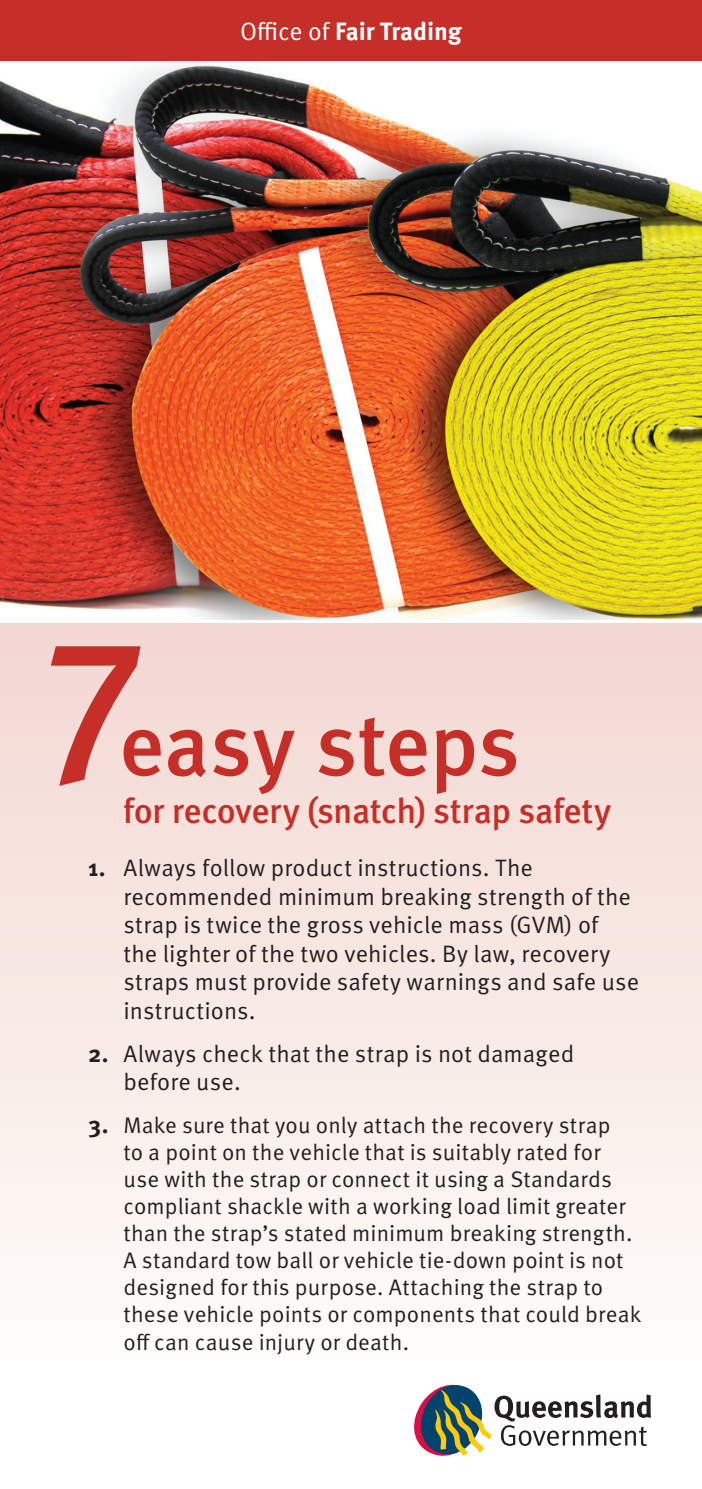
<style>
.page{position:relative;width:702px;height:1489px;background:#fff}
.page>*{position:absolute;margin:0;border:0;box-sizing:border-box;transform-origin:0 0}
.t1{font:500 200px "Meta OT";color:#c52f27}
.t2{font:500 87.5px "Meta OT";letter-spacing:-.01em;color:#c52f27}
.t3{font:500 35px "Meta OT";letter-spacing:-.015em;color:#c52f27}
.t4{font:700 25px "Meta OT";letter-spacing:-.005em;color:#fff}
.t5{font:23.75px/28.5px "Meta OT";letter-spacing:.005em;color:#231f20}
.t6{font:22.5px/27.2px "Meta OT";letter-spacing:.005em;color:#231f20}
.s1{font-weight:400}
.s2{font-weight:700}
.s3{font-weight:700;font-size:23.75px}
</style>
<div class="page">
<img style="left:0;top:60px;width:702px;height:559px">
<div style="left:0;top:624px;width:702px;height:745px;background:linear-gradient(to bottom,#f3d6d1,#fefdfa)"></div>
<div style="left:0;top:0;width:702px;height:60px;background:#c52f27"></div>
<svg style="left:414px;top:1384px;width:237px;height:71px"></svg>
<p class="t4" style="left:240px;top:15px;width:223px"><span class="s1">Office of</span> Fair Trading</p>
<h1 class="t1" style="left:42px;top:584px;width:105px">7</h1>
<h3 class="t3" style="left:123px;top:789px;width:490px">for recovery (snatch) strap safety</h3>
<h2 class="t2" style="left:119px;top:690px;width:403px">easy steps</h2>
<p class="t5" style="left:123px;top:854px;width:517px;text-indent:-35px"><span class="s2">1.</span> Always follow product instructions. The recommended minimum breaking strength of the strap is twice the gross vehicle mass (GVM) of<br>the lighter of the two vehicles. By law, recovery straps must provide safety warnings and safe use instructions.</p>
<p class="t5" style="left:123px;top:1039px;width:452px;text-indent:-35px"><span class="s2">2.</span> Always check that the strap is not damaged before use.</p>
<p class="t6" style="left:123px;top:1111px;width:519px;text-indent:-35px"><span class="s3">3.</span> Make sure that you only attach the recovery strap<br>to a point on the vehicle that is suitably rated for use with the strap or connect it using a Standards compliant shackle with a working load limit greater than the strap’s stated minimum breaking strength.<br>A standard tow ball or vehicle tie-down point is not designed for this purpose. Attaching the strap to these vehicle points or components that could break off can cause injury or death.</p>
</div>
